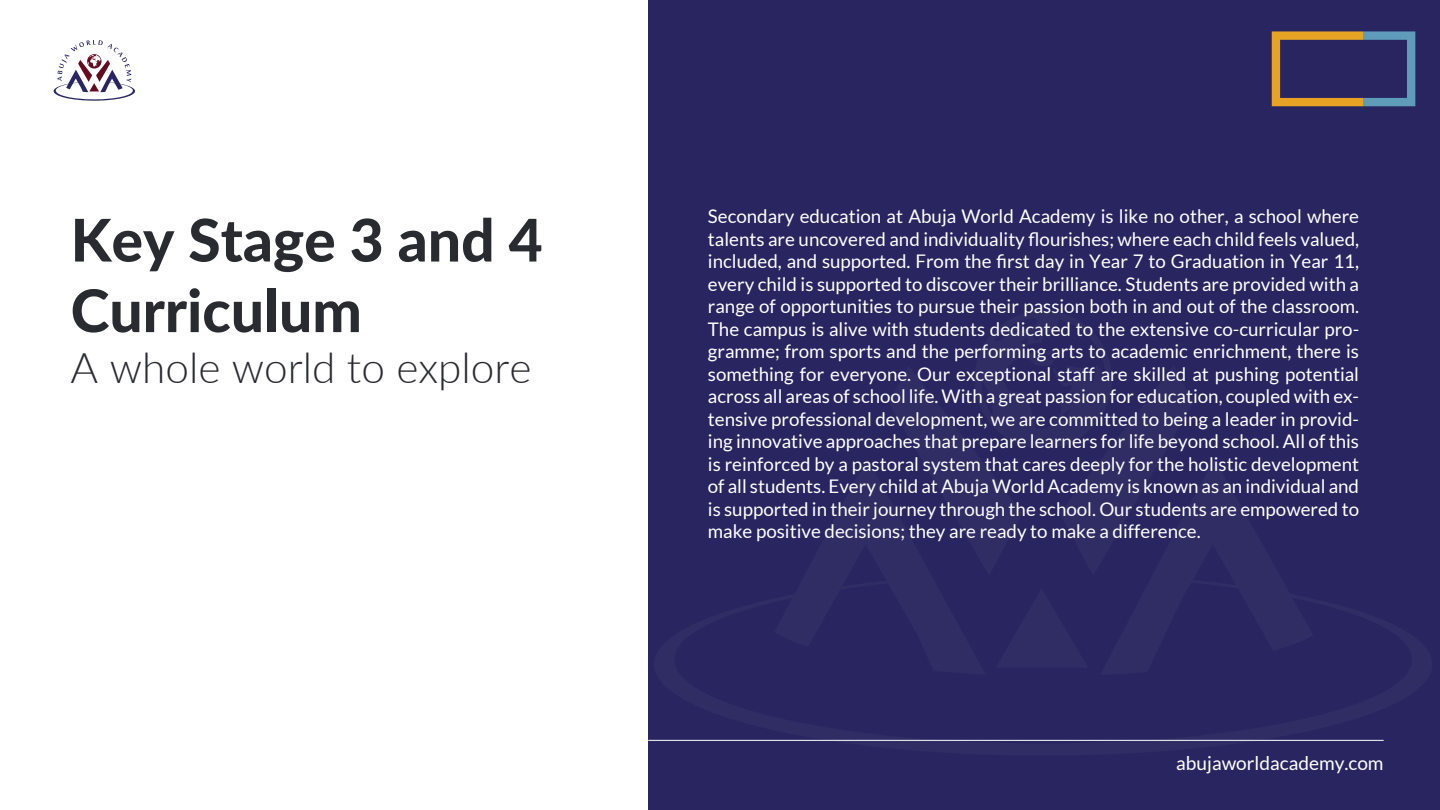
<style>
.page{position:relative;width:1440px;height:810px;background:#fff}
.page>*{position:absolute;margin:0;border:0;box-sizing:border-box;transform-origin:0 0}
.t1{font:800 58.8px/70.6px "Lato";color:#2a2b31}
.t2{font:300 42.3px "Lato";color:#2a2b31}
.t3{font:19.05px "Lato";color:#fff}
.t4{font:18.75px/22.5px "Lato";color:#fff;text-align:justify}
</style>
<div class="page">
<svg style="left:54px;top:40px;width:81px;height:61px"></svg>
<div style="left:648px;top:0;width:792px;height:810px;background:#282560"></div>
<svg style="left:1272px;top:31px;width:143px;height:75px"></svg>
<hr style="left:648px;top:740px;width:736px;height:1px;background:#fff">
<svg style="left:654px;top:739px;width:730px;height:2px"></svg>
<h1 class="t1" style="left:71px;top:202px;width:474px">Key Stage 3 and 4<br>Curriculum</h1>
<h2 class="t2" style="left:71px;top:338px;width:462px">A whole world to explore</h2>
<p class="t4" style="left:708px;top:205px;width:653px">Secondary education at Abuja World Academy is like no other, a school where talents are uncovered and individuality flourishes; where each child feels valued, included, and supported. From the first day in Year 7 to Graduation in Year 11, every child is supported to discover their brilliance. Students are provided with a range of opportunities to pursue their passion both in and out of the classroom.<br>The campus is alive with students dedicated to the extensive co-curricular pro&shy;gramme; from sports and the performing arts to academic enrichment, there is something for everyone. Our exceptional staff are skilled at pushing potential across all areas of school life. With a great passion for education, coupled with ex&shy;tensive professional development, we are committed to being a leader in provid&shy;ing innovative approaches that prepare learners for life beyond school. All of this is reinforced by a pastoral system that cares deeply for the holistic development of all students. Every child at Abuja World Academy is known as an individual and is supported in their journey through the school. Our students are empowered to make positive decisions; they are ready to make a difference.</p>
<p class="t3" style="left:1176px;top:753px;width:209px">abujaworldacademy.com</p>
</div>
